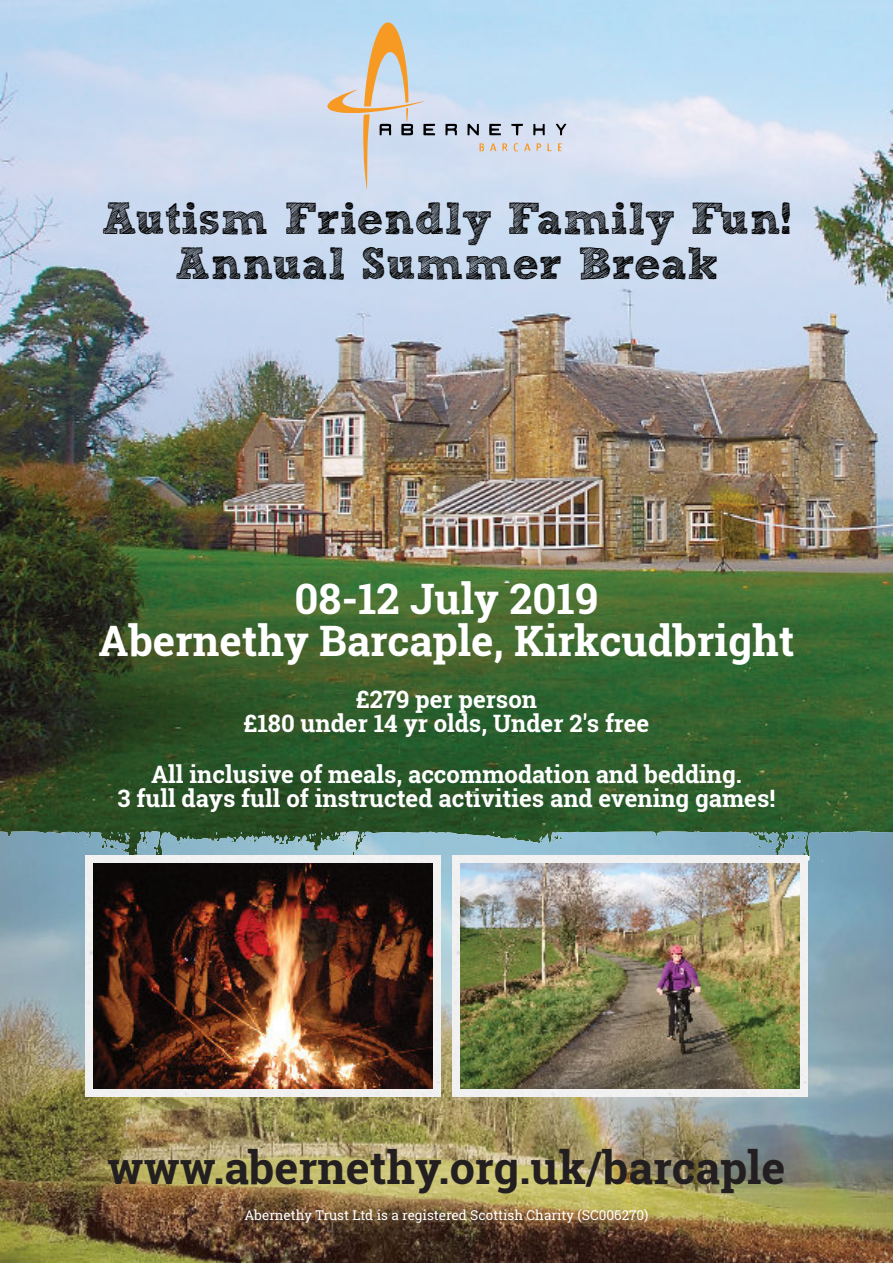
<style>
.page{position:relative;width:893px;height:1263px;background:#fff}
.page>*{position:absolute;margin:0;border:0;box-sizing:border-box;transform-origin:0 0}
.t1{font:45px/45px "Sketch Rockwell";color:#000;text-align:center}
.t2{font:700 45px "Roboto Slab";color:#231f20}
.t3{font:700 42px/42px "Roboto Slab";color:#fff;text-align:center}
.t4{font:700 24px/24px "Roboto Slab";color:#fff;text-align:center}
.t5{font:13.5px "Roboto Slab";color:#fff}
</style>
<div class="page">
<img style="left:0;top:0;width:893px;height:831px">
<img style="left:0;top:831px;width:893px;height:432px">
<div style="left:452px;top:856px;width:117px;height:240px;background:#f1f1f1"></div>
<img style="left:569px;top:856px;width:238px;height:240px">
<img style="left:460px;top:864px;width:339px;height:225px">
<img style="left:86px;top:856px;width:117px;height:240px">
<div style="left:203px;top:856px;width:238px;height:240px;background:#f1f1f1"></div>
<img style="left:94px;top:863px;width:339px;height:226px">
<svg style="left:327px;top:18px;width:239px;height:172px;background:#c8d6e2"></svg>
<h1 class="t1" style="left:102px;top:200px;width:691px">Autism Friendly Family Fun!<br>Annual Summer Break</h1>
<h2 class="t3" style="left:99px;top:576px;width:697px">08-12 July 2019<br>Abernethy Barcaple, Kirkcudbright</h2>
<p class="t4" style="left:244px;top:687px;width:407px">£279 per person<br>£180 under 14 yr olds, Under 2's free</p>
<p class="t4" style="left:118px;top:762px;width:659px">All inclusive of meals, accommodation and bedding.<br>3 full days full of instructed activities and evening games!</p>
<h1 class="t2" style="left:108px;top:1136px;width:679px">www.abernethy.org.uk/barcaple</h1>
<p class="t5" style="left:244px;top:1206px;width:406px">Abernethy Trust Ltd is a registered Scottish Charity (SC006270)</p>
</div>
